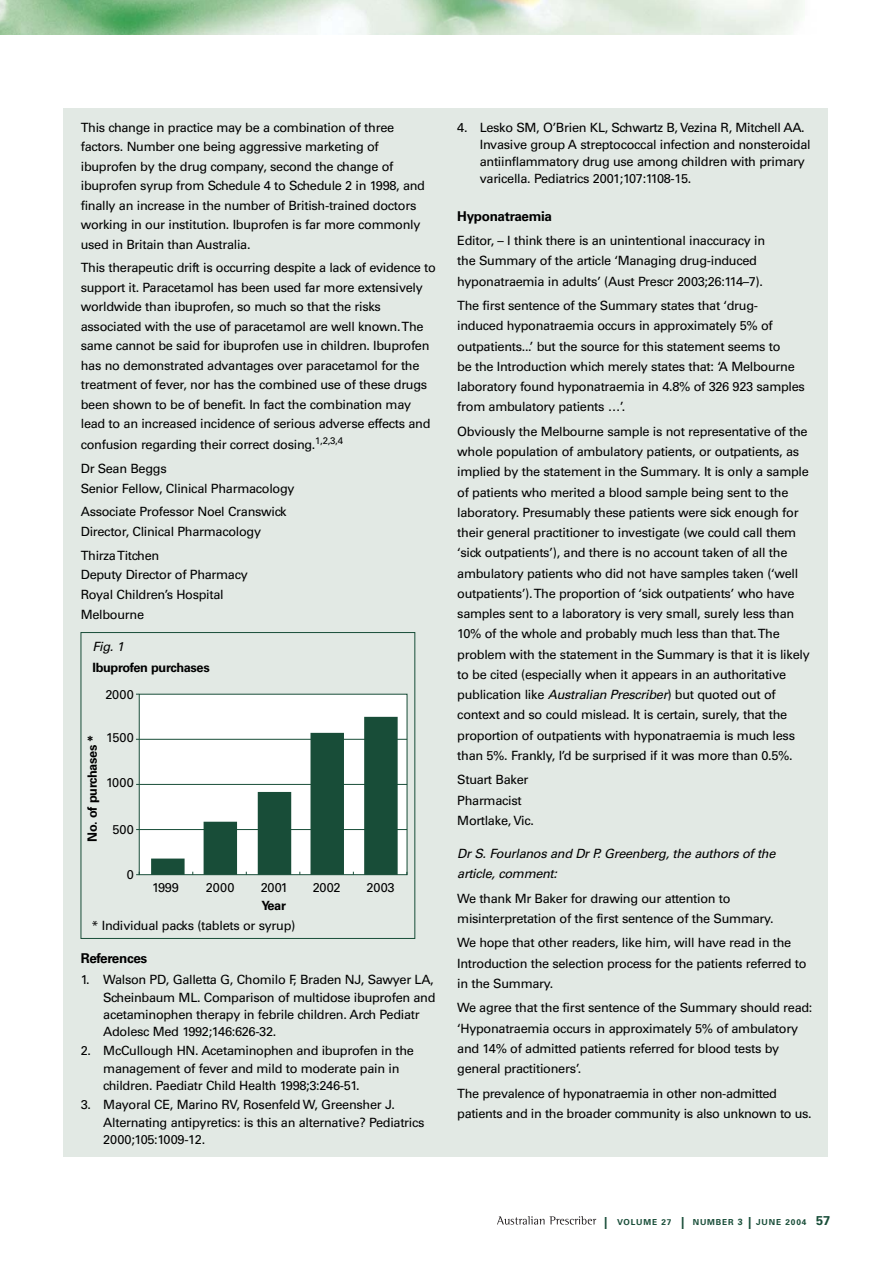
<style>
.page{position:relative;width:893px;height:1263px;background:#fff}
.page>*{position:absolute;margin:0;border:0;box-sizing:border-box;transform-origin:0 0}
.t1{font:700 13.5px "Univers LT";letter-spacing:-.025em;color:#000}
.t2{font:12.75px/20.2px "Univers LT";letter-spacing:-.025em;color:#000}
.t3{font:italic 12.75px/20.2px "Univers LT";letter-spacing:-.025em;color:#000}
.t4{font:700 12.75px "Univers LT";letter-spacing:-.025em;color:#000}
.t5{font:700 8.25px "Univers LT";letter-spacing:.1em;color:#184d38}
.s1{font-style:italic}
.s2{font-size:12px}
.s3{font-size:9px}
.s4{font-size:12.75px}
</style>
<div class="page">
<svg style="left:497px;top:1216px;width:99px;height:9px"></svg>
<div style="left:64px;top:108px;width:764px;height:1049px;background:#e2e9e4"></div>
<img style="left:0;top:0;width:803px;height:34px">
<div style="left:81px;top:632px;width:334px;height:307px;border:1px solid #184d38"></div>
<div style="left:139px;top:694px;width:268px;height:181px;background:#fff"></div>
<div style="left:139px;top:694px;width:268px;height:181px;border:1px solid #184d38"></div>
<hr style="left:136px;top:829px;width:271px;height:1px;background:#184d38">
<hr style="left:136px;top:784px;width:271px;height:1px;background:#184d38">
<hr style="left:136px;top:739px;width:271px;height:1px;background:#184d38">
<div style="left:152px;top:859px;width:32px;height:15px;background:#184d38"></div>
<div style="left:151px;top:859px;width:33px;height:16px;border:2px solid #184d38"></div>
<div style="left:204px;top:822px;width:32px;height:52px;background:#184d38"></div>
<div style="left:203px;top:822px;width:34px;height:53px;border:2px solid #184d38"></div>
<div style="left:258px;top:793px;width:32px;height:81px;background:#184d38"></div>
<div style="left:258px;top:792px;width:33px;height:83px;border:2px solid #184d38"></div>
<div style="left:311px;top:734px;width:32px;height:140px;background:#184d38"></div>
<div style="left:310px;top:733px;width:34px;height:142px;border:2px solid #184d38"></div>
<div style="left:365px;top:718px;width:32px;height:156px;background:#184d38"></div>
<div style="left:364px;top:717px;width:33px;height:158px;border:2px solid #184d38"></div>
<p class="t2" style="left:81px;top:119px;width:346px;line-height:19.5px">This change in practice may be a combination of three factors. Number one being aggressive marketing of ibuprofen by the drug company, second the change of ibuprofen syrup from Schedule 4 to Schedule 2 in 1998, and finally an increase in the number of British-trained doctors working in our institution. Ibuprofen is far more commonly used in Britain than Australia.</p>
<p class="t2" style="left:81px;top:260px;width:357px;line-height:19.6px">This therapeutic drift is occurring despite a lack of evidence to support it. Paracetamol has been used far more extensively worldwide than ibuprofen, so much so that the risks associated with the use of paracetamol are well known. The same cannot be said for ibuprofen use in children. Ibuprofen has no demonstrated advantages over paracetamol for the treatment of fever, nor has the combined use of these drugs been shown to be of benefit. In fact the combination may lead to an increased incidence of serious adverse effects and confusion regarding their correct dosing.<sup>1,2,3,4</sup></p>
<p class="t2" style="left:81px;top:460px;width:215px;line-height:19.5px">Dr Sean Beggs<br>Senior Fellow, Clinical Pharmacology</p>
<p class="t2" style="left:81px;top:504px;width:207px;line-height:19.5px">Associate Professor Noel Cranswick<br>Director, Clinical Pharmacology</p>
<p class="t2" style="left:81px;top:547px;width:169px;line-height:19.8px">Thirza Titchen<br>Deputy Director of Pharmacy<br>Royal Children’s Hospital<br>Melbourne</p>
<p class="t3" style="left:92px;top:638px;width:33px">Fig. 1</p>
<p class="t4" style="left:92px;top:662px;width:119px">Ibuprofen purchases</p>
<p class="t2" style="left:105px;top:685px;width:30px">2000</p>
<p class="t4" style="left:88px;top:842px;width:109px;rotate:-90deg">No. of purchases *</p>
<p class="t2" style="left:106px;top:729px;width:29px">1500</p>
<p class="t2" style="left:106px;top:774px;width:29px">1000</p>
<p class="t2" style="left:113px;top:821px;width:23px">500</p>
<p class="t2" style="left:127px;top:866px;width:9px">0</p>
<p class="t2" style="left:152px;top:879px;width:28px">1999</p>
<p class="t2" style="left:206px;top:879px;width:30px">2000</p>
<p class="t2" style="left:261px;top:879px;width:29px">2001</p>
<p class="t2" style="left:313px;top:879px;width:29px">2002</p>
<p class="t2" style="left:366px;top:879px;width:29px">2003</p>
<p class="t2" style="left:91px;top:916px;width:205px">* Individual packs (tablets or syrup)</p>
<p class="t1" style="left:81px;top:953px;width:68px">References</p>
<p class="t2" style="left:103px;top:973px;width:334px;line-height:17.2px;text-indent:-22px">1. Walson PD, Galletta G, Chomilo F, Braden NJ, Sawyer LA, Scheinbaum ML. Comparison of multidose ibuprofen and acetaminophen therapy in febrile children. Arch Pediatr Adolesc Med 1992;146:626-32.</p>
<p class="t2" style="left:103px;top:1044px;width:312px;line-height:17.2px;text-indent:-22px">2. McCullough HN. Acetaminophen and ibuprofen in the management of fever and mild to moderate pain in children. Paediatr Child Health 1998;3:246-51.</p>
<p class="t2" style="left:103px;top:1098px;width:323px;line-height:17.2px;text-indent:-22px">3. Mayoral CE, Marino RV, Rosenfeld W, Greensher J.<br>Alternating antipyretics: is this an alternative? Pediatrics<br>2000;105:1009-12.</p>
<p class="t4" style="left:261px;top:901px;width:26px">Year</p>
<p class="t2" style="left:480px;top:120px;width:332px;line-height:17.2px;text-indent:-22px">4. Lesko SM, O’Brien KL, Schwartz B, Vezina R, Mitchell AA.<br>Invasive group A streptococcal infection and nonsteroidal antiinflammatory drug use among children with primary varicella. Pediatrics 2001;107:1108-15.</p>
<p class="t1" style="left:457px;top:211px;width:96px">Hyponatraemia</p>
<p class="t2" style="left:457px;top:232px;width:309px">Editor, – I think there is an unintentional inaccuracy in the Summary of the article ‘Managing drug-induced hyponatraemia in adults’ (Aust Prescr 2003;26:114–7).</p>
<p class="t2" style="left:457px;top:297px;width:349px">The first sentence of the Summary states that ‘drug&shy;induced hyponatraemia occurs in approximately 5% of outpatients...’ but the source for this statement seems to<br>be the Introduction which merely states that: ‘A Melbourne laboratory found hyponatraemia in 4.8% of 326 923 samples from ambulatory patients …’.</p>
<p class="t2" style="left:457px;top:423px;width:354px">Obviously the Melbourne sample is not representative of the whole population of ambulatory patients, or outpatients, as implied by the statement in the Summary. It is only a sample of patients who merited a blood sample being sent to the laboratory. Presumably these patients were sick enough for their general practitioner to investigate (we could call them ‘sick outpatients’), and there is no account taken of all the ambulatory patients who did not have samples taken (‘well outpatients’). The proportion of ‘sick outpatients’ who have samples sent to a laboratory is very small, surely less than 10% of the whole and probably much less than that. The problem with the statement in the Summary is that it is likely to be cited (especially when it appears in an authoritative publication like <span class="s1">Australian Prescriber</span>) but quoted out of context and so could mislead. It is certain, surely, that the proportion of outpatients with hyponatraemia is much less than 5%. Frankly, I’d be surprised if it was more than 0.5%.</p>
<p class="t2" style="left:457px;top:771px;width:78px">Stuart Baker<br>Pharmacist<br>Mortlake, Vic.</p>
<p class="t3" style="left:457px;top:845px;width:320px">Dr S. Fourlanos and Dr P. Greenberg, the authors of the article, comment:</p>
<p class="t2" style="left:457px;top:890px;width:318px">We thank Mr Baker for drawing our attention to misinterpretation of the first sentence of the Summary.</p>
<p class="t2" style="left:457px;top:934px;width:350px">We hope that other readers, like him, will have read in the<br>Introduction the selection process for the patients referred to in the Summary.</p>
<p class="t2" style="left:457px;top:999px;width:357px">We agree that the first sentence of the Summary should read: ‘Hyponatraemia occurs in approximately 5% of ambulatory and 14% of admitted patients referred for blood tests by general practitioners’.</p>
<p class="t2" style="left:457px;top:1085px;width:356px">The prevalence of hyponatraemia in other non-admitted patients and in the broader community is also unknown to us.</p>
<p class="t5" style="left:604px;top:1219px;width:227px"><span class="s2">|</span> VOLUME 27 <span class="s2">|</span> NUMBER <span class="s3">3</span> <span class="s2">|</span> JUNE 2004 <span class="s4">57</span></p>
</div>
